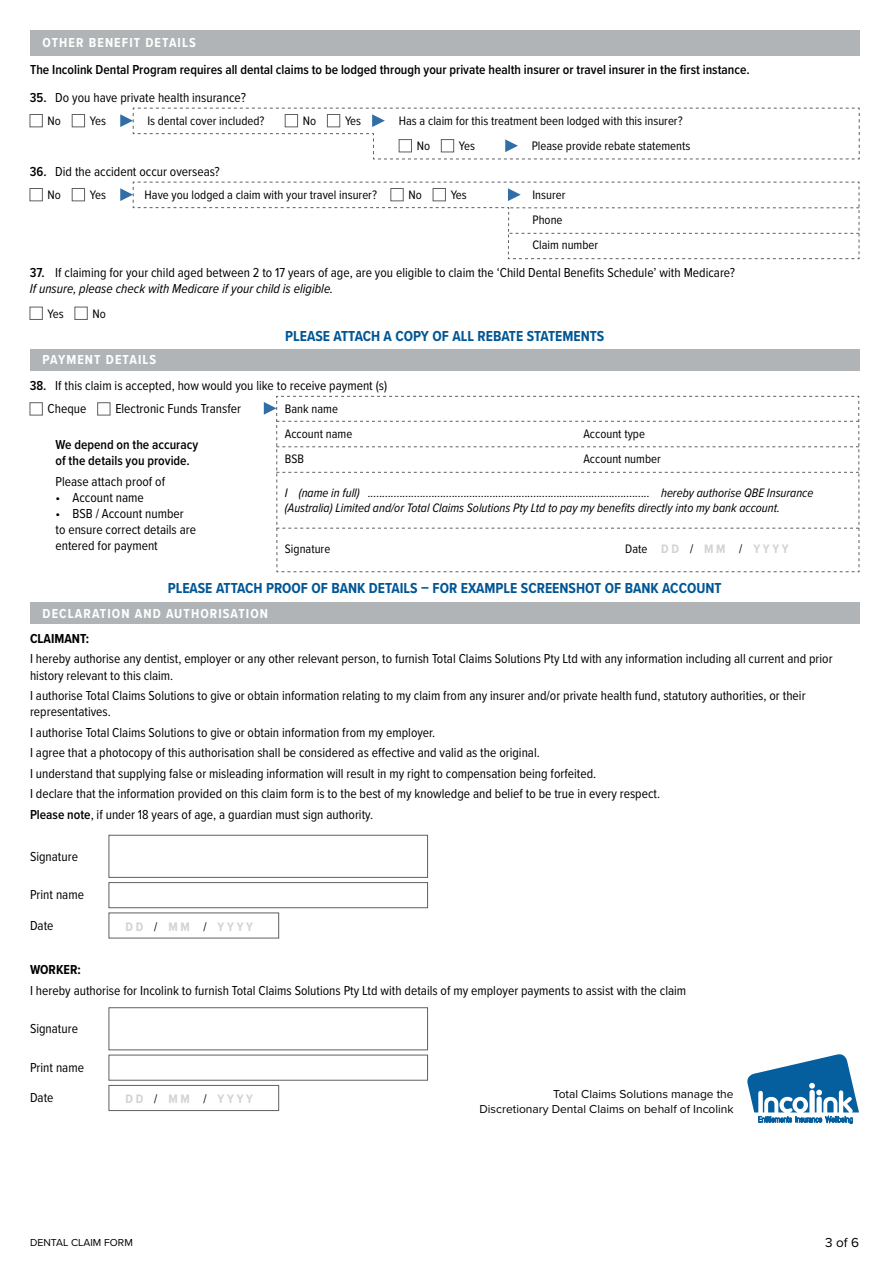
<style>
.page{position:relative;width:889px;height:1263px;background:#fff}
.page>*{position:absolute;margin:0;border:0;box-sizing:border-box;transform-origin:0 0}
.t1{font:700 15px "Proxima Nova Cond";color:#005695}
.t2{font:13.5px/16.2px "Proxima Nova Cond";color:#000}
.t3{font:600 13.5px/16.2px "Proxima Nova Cond";color:#000}
.t4{font:700 13.5px "Proxima Nova Cond";letter-spacing:.08em;color:#fff}
.t5{font:700 13.5px "Proxima Nova Cond";color:#000}
.t6{font:13.5px "Proxima Nova";color:#000}
.t7{font:12.75px/25px "Proxima Nova Cond";color:#000}
.t8{font:italic 12.75px/15.3px "Proxima Nova Cond";color:#000}
.t9{font:700 12.75px "Proxima Nova Cond";color:#d1d3d4}
.t10{font:12px/14.4px "Proxima Nova";color:#000;text-align:right}
.t11{font:10.5px "Proxima Nova";color:#000}
.s1{font-weight:600}
.s2{font-style:italic}
.s3{font-weight:400;color:#000}
</style>
<div class="page">
<div style="left:30px;top:188px;width:13px;height:13px;border:1px solid #5f6062"></div>
<div style="left:72px;top:188px;width:13px;height:13px;border:1px solid #5f6062"></div>
<svg style="left:133px;top:182px;width:726px;height:77px"></svg>
<div style="left:30px;top:30px;width:829px;height:25px;background:#b1b4b6"></div>
<div style="left:30px;top:114px;width:13px;height:13px;border:1px solid #5f6062"></div>
<div style="left:72px;top:114px;width:13px;height:13px;border:1px solid #5f6062"></div>
<svg style="left:120px;top:108px;width:740px;height:52px"></svg>
<div style="left:30px;top:602px;width:829px;height:22px;background:#b1b4b6"></div>
<div style="left:109px;top:835px;width:319px;height:42px;border:1px solid #5f6062"></div>
<div style="left:109px;top:882px;width:319px;height:26px;border:1px solid #5f6062"></div>
<div style="left:109px;top:1007px;width:319px;height:43px;border:1px solid #5f6062"></div>
<div style="left:109px;top:1085px;width:170px;height:26px;border:1px solid #5f6062"></div>
<svg style="left:747px;top:1054px;width:112px;height:70px"></svg>
<div style="left:30px;top:307px;width:13px;height:13px;border:1px solid #5f6062"></div>
<div style="left:75px;top:307px;width:12px;height:13px;border:1px solid #5f6062"></div>
<div style="left:30px;top:349px;width:829px;height:22px;background:#b1b4b6"></div>
<div style="left:30px;top:402px;width:13px;height:13px;border:1px solid #5f6062"></div>
<div style="left:97px;top:402px;width:13px;height:13px;border:1px solid #5f6062"></div>
<svg style="left:276px;top:396px;width:583px;height:176px"></svg>
<p class="t4" style="left:43px;top:33px;width:155px">OTHER BENEFIT DETAILS</p>
<p class="t3" style="left:30px;top:61px;width:721px">The Incolink Dental Program requires all dental claims to be lodged through your private health insurer or travel insurer in the first instance.</p>
<p class="t2" style="left:30px;top:88px;width:218px"><span class="s1">35.</span> Do you have private health insurance?</p>
<p class="t7" style="left:48px;top:108px;width:15px">No</p>
<p class="t7" style="left:90px;top:108px;width:18px">Yes</p>
<p class="t7" style="left:147px;top:108px;width:119px">Is dental cover included?</p>
<p class="t7" style="left:303px;top:108px;width:15px">No</p>
<p class="t7" style="left:345px;top:108px;width:18px">Yes</p>
<p class="t7" style="left:417px;top:108px;width:267px;text-indent:-18px">Has a claim for this treatment been lodged with this insurer?<br>No</p>
<p class="t7" style="left:459px;top:133px;width:18px">Yes</p>
<p class="t7" style="left:532px;top:133px;width:160px">Please provide rebate statements</p>
<p class="t2" style="left:30px;top:162px;width:191px"><span class="s1">36.</span> Did the accident occur overseas?</p>
<p class="t7" style="left:48px;top:182px;width:15px">No</p>
<p class="t7" style="left:90px;top:182px;width:18px">Yes</p>
<p class="t7" style="left:145px;top:182px;width:234px">Have you lodged a claim with your travel insurer?</p>
<p class="t7" style="left:408px;top:182px;width:15px">No</p>
<p class="t7" style="left:451px;top:182px;width:18px">Yes</p>
<p class="t7" style="left:532px;top:182px;width:67px">Insurer<br>Phone<br>Claim number</p>
<p class="t2" style="left:30px;top:264px;width:707px"><span class="s1">37.</span> If claiming for your child aged between 2 to 17 years of age, are you eligible to claim the ‘Child Dental Benefits Schedule’ with Medicare?<br><span class="s2">If unsure, please check with Medicare if your child is eligible.</span></p>
<p class="t7" style="left:48px;top:300px;width:18px">Yes</p>
<p class="t7" style="left:93px;top:300px;width:15px">No</p>
<p class="t4" style="left:43px;top:350px;width:115px">PAYMENT DETAILS</p>
<p class="t2" style="left:48px;top:373px;width:341px;line-height:23.4px;text-indent:-18px"><span class="s1">38.</span> If this claim is accepted, how would you like to receive payment (s)<br>Cheque</p>
<p class="t1" style="left:285px;top:325px;width:320px">PLEASE ATTACH A COPY OF ALL REBATE STATEMENTS</p>
<p class="t2" style="left:115px;top:400px;width:127px">Electronic Funds Transfer</p>
<p class="t7" style="left:285px;top:396px;width:69px">Bank name<br>Account name</p>
<p class="t7" style="left:583px;top:421px;width:63px">Account type</p>
<p class="t3" style="left:55px;top:436px;width:144px">We depend on the accuracy of the details you provide.</p>
<p class="t2" style="left:55px;top:472px;width:111px">Please attach proof of</p>
<p class="t2" style="left:55px;top:489px;width:90px">• Account name</p>
<p class="t2" style="left:55px;top:505px;width:142px">• BSB / Account number to ensure correct details are entered for payment</p>
<p class="t7" style="left:285px;top:446px;width:21px">BSB</p>
<p class="t7" style="left:583px;top:446px;width:79px">Account number</p>
<p class="t8" style="left:285px;top:484px;width:530px">I (name in full) ................................................................................................. hereby authorise QBE Insurance (Australia) Limited and/or Total Claims Solutions Pty Ltd to pay my benefits directly into my bank account.</p>
<p class="t7" style="left:285px;top:536px;width:47px">Signature</p>
<p class="t9" style="left:625px;top:539px;width:165px"><span class="s3">Date</span> D D <span class="s3">/</span> M M <span class="s3">/</span> Y Y Y Y</p>
<p class="t1" style="left:168px;top:576px;width:555px">PLEASE ATTACH PROOF OF BANK DETAILS – FOR EXAMPLE SCREENSHOT OF BANK ACCOUNT</p>
<p class="t4" style="left:43px;top:603px;width:227px">DECLARATION AND AUTHORISATION</p>
<p class="t5" style="left:30px;top:628px;width:61px">CLAIMANT:</p>
<p class="t2" style="left:30px;top:650px;width:804px">I hereby authorise any dentist, employer or any other relevant person, to furnish Total Claims Solutions Pty Ltd with any information including all current and prior history relevant to this claim.</p>
<p class="t2" style="left:30px;top:687px;width:777px">I authorise Total Claims Solutions to give or obtain information relating to my claim from any insurer and/or private health fund, statutory authorities, or their representatives.</p>
<p class="t2" style="left:30px;top:721px;width:631px;line-height:20.4px">I authorise Total Claims Solutions to give or obtain information from my employer.<br>I agree that a photocopy of this authorisation shall be considered as effective and valid as the original.<br>I understand that supplying false or misleading information will result in my right to compensation being forfeited.<br>I declare that the information provided on this claim form is to the best of my knowledge and belief to be true in every respect.<br><span class="s1">Please note</span>, if under 18 years of age, a guardian must sign authority.</p>
<p class="t2" style="left:30px;top:847px;width:49px">Signature</p>
<p class="t2" style="left:30px;top:886px;width:55px">Print name</p>
<p class="t2" style="left:30px;top:916px;width:25px">Date</p>
<p class="t9" style="left:126px;top:917px;width:129px">D D <span class="s3">/</span> M M <span class="s3">/</span> Y Y Y Y</p>
<p class="t5" style="left:30px;top:960px;width:52px">WORKER:</p>
<p class="t2" style="left:30px;top:982px;width:657px">I hereby authorise for Incolink to furnish Total Claims Solutions Pty Ltd with details of my employer payments to assist with the claim</p>
<p class="t2" style="left:30px;top:1020px;width:49px">Signature</p>
<p class="t2" style="left:30px;top:1059px;width:55px">Print name</p>
<p class="t2" style="left:30px;top:1089px;width:25px">Date</p>
<p class="t9" style="left:126px;top:1089px;width:129px">D D <span class="s3">/</span> M M <span class="s3">/</span> Y Y Y Y</p>
<p class="t10" style="left:479px;top:1087px;width:256px">Total Claims Solutions manage the<br>Discretionary Dental Claims on behalf of Incolink</p>
<p class="t11" style="left:30px;top:1234px;width:104px">DENTAL CLAIM FORM</p>
<p class="t6" style="left:825px;top:1232px;width:36px">3 of 6</p>
</div>
